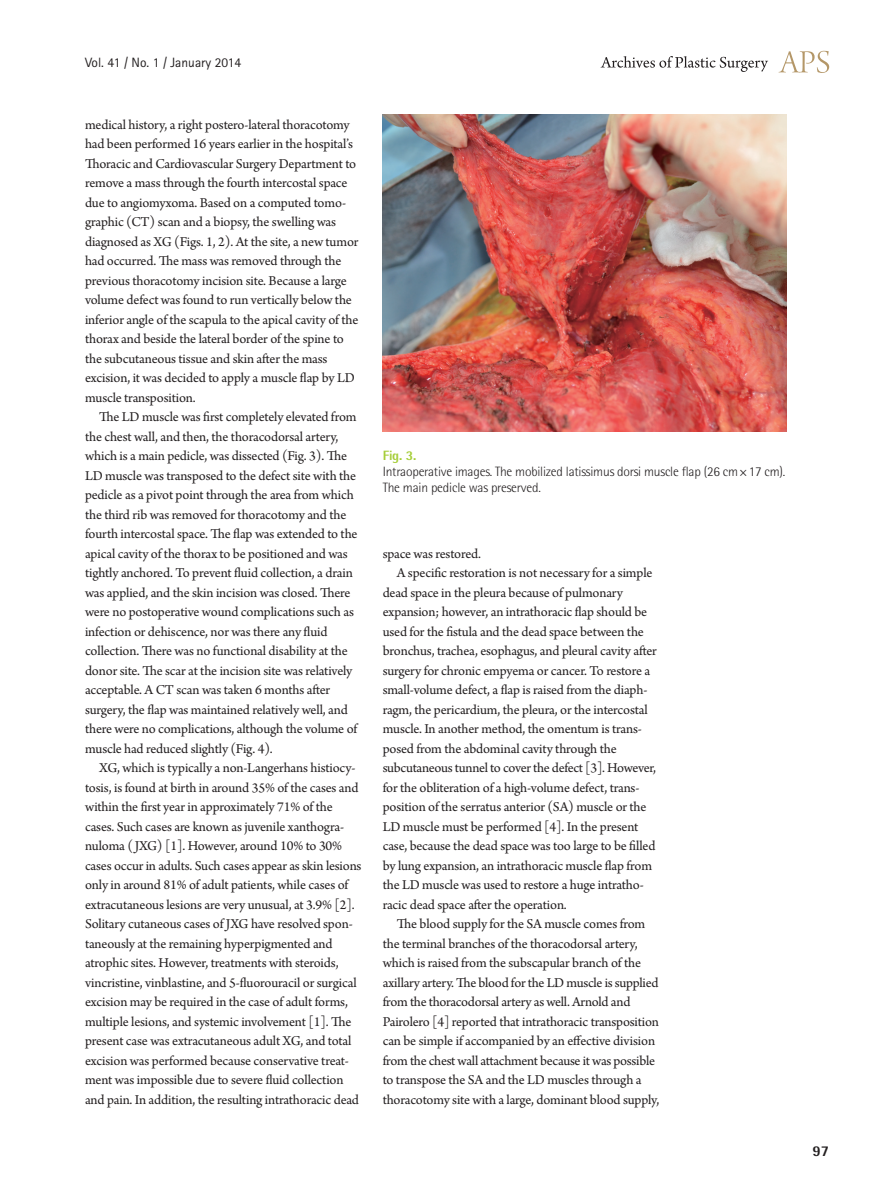
<style>
.page{position:relative;width:893px;height:1191px;background:#fff}
.page>*{position:absolute;margin:0;border:0;box-sizing:border-box;transform-origin:0 0}
.t1{font:800 15px "Rotis Semi Sans Std";color:#231f20}
.성형_본문_이미지{font:14.25px/19.5px "Arno Pro";letter-spacing:-.01em;color:#231f20}
.표_그림체{font:300 13.5px/16.4px "Rotis Semi Sans Std";letter-spacing:-.015em;color:#231f20}
.권_호_월{font:13.5px "Rotis Sans Serif Std";color:#231f20}
.s1{font-weight:800;color:#a6ce39}
</style>
<div class="page">
<svg style="left:779px;top:51px;width:50px;height:22px"></svg>
<svg style="left:601px;top:56px;width:167px;height:16px"></svg>
<img style="left:383px;top:115px;width:404px;height:316px">
<p class="권_호_월" style="left:85px;top:54px;width:158px">Vol. 41 / No. 1 / January 2014</p>
<p class="성형_본문_이미지" style="left:85px;top:115px;width:275px">medical history, a right postero-lateral thoracotomy had been performed 16 years earlier in the hospital’s Thoracic and Cardiovascular Surgery Department to remove a mass through the fourth intercostal space due to angiomyxoma. Based on a computed tomo&shy;graphic (CT) scan and a biopsy, the swelling was diagnosed as XG (Figs. 1, 2). At the site, a new tumor had occurred. The mass was removed through the previous thoracotomy incision site. Because a large volume defect was found to run vertically below the inferior angle of the scapula to the apical cavity of the thorax and beside the lateral border of the spine to the subcutaneous tissue and skin after the mass excision, it was decided to apply a muscle flap by LD muscle transposition.</p>
<p class="성형_본문_이미지" style="left:85px;top:408px;width:274px;text-indent:14px">The LD muscle was first completely elevated from the chest wall, and then, the thoracodorsal artery, which is a main pedicle, was dissected (Fig. 3). The LD muscle was transposed to the defect site with the pedicle as a pivot point through the area from which the third rib was removed for thoracotomy and the fourth intercostal space. The flap was extended to the apical cavity of the thorax to be positioned and was tightly anchored. To prevent fluid collection, a drain was applied, and the skin incision was closed. There were no postoperative wound complications such as infection or dehiscence, nor was there any fluid collection. There was no functional disability at the donor site. The scar at the incision site was relatively acceptable. A CT scan was taken 6 months after surgery, the flap was maintained relatively well, and there were no complications, although the volume of muscle had reduced slightly (Fig. 4).</p>
<p class="성형_본문_이미지" style="left:85px;top:759px;width:278px;text-indent:14px">XG, which is typically a non-Langerhans histiocy&shy;tosis, is found at birth in around 35% of the cases and within the first year in approximately 71% of the cases. Such cases are known as juvenile xanthogra&shy;nuloma ( JXG) [1]. However, around 10% to 30% cases occur in adults. Such cases appear as skin lesions only in around 81% of adult patients, while cases of extracutaneous lesions are very unusual, at 3.9% [2].<br>Solitary cutaneous cases of JXG have resolved spon&shy;taneously at the remaining hyperpigmented and atrophic sites. However, treatments with steroids, vincristine, vinblastine, and 5-fluorouracil or surgical excision may be required in the case of adult forms, multiple lesions, and systemic involvement [1]. The present case was extracutaneous adult XG, and total excision was performed because conservative treat&shy;ment was impossible due to severe fluid collection and pain. In addition, the resulting intrathoracic dead</p>
<p class="표_그림체" style="left:383px;top:447px;width:404px"><span class="s1">Fig. 3.<br></span>Intraoperative images. The mobilized latissimus dorsi muscle flap (26 cm×17 cm).<br>The main pedicle was preserved.</p>
<p class="성형_본문_이미지" style="left:383px;top:544px;width:100px">space was restored.</p>
<p class="성형_본문_이미지" style="left:383px;top:564px;width:276px;text-indent:14px">A specific restoration is not necessary for a simple dead space in the pleura because of pulmonary expansion; however, an intrathoracic flap should be used for the fistula and the dead space between the bronchus, trachea, esophagus, and pleural cavity after surgery for chronic empyema or cancer. To restore a small-volume defect, a flap is raised from the diaph&shy;ragm, the pericardium, the pleura, or the intercostal muscle. In another method, the omentum is trans&shy;posed from the abdominal cavity through the subcutaneous tunnel to cover the defect [3]. However, for the obliteration of a high-volume defect, trans&shy;position of the serratus anterior (SA) muscle or the LD muscle must be performed [4]. In the present case, because the dead space was too large to be filled by lung expansion, an intrathoracic muscle flap from the LD muscle was used to restore a huge intratho&shy;racic dead space after the operation.</p>
<p class="성형_본문_이미지" style="left:383px;top:915px;width:278px;text-indent:14px">The blood supply for the SA muscle comes from the terminal branches of the thoracodorsal artery, which is raised from the subscapular branch of the axillary artery. The blood for the LD muscle is supplied from the thoracodorsal artery as well. Arnold and Pairolero [4] reported that intrathoracic transposition can be simple if accompanied by an effective division from the chest wall attachment because it was possible to transpose the SA and the LD muscles through a thoracotomy site with a large, dominant blood supply,</p>
<p class="t1" style="left:812px;top:1141px;width:18px">97</p>
</div>
